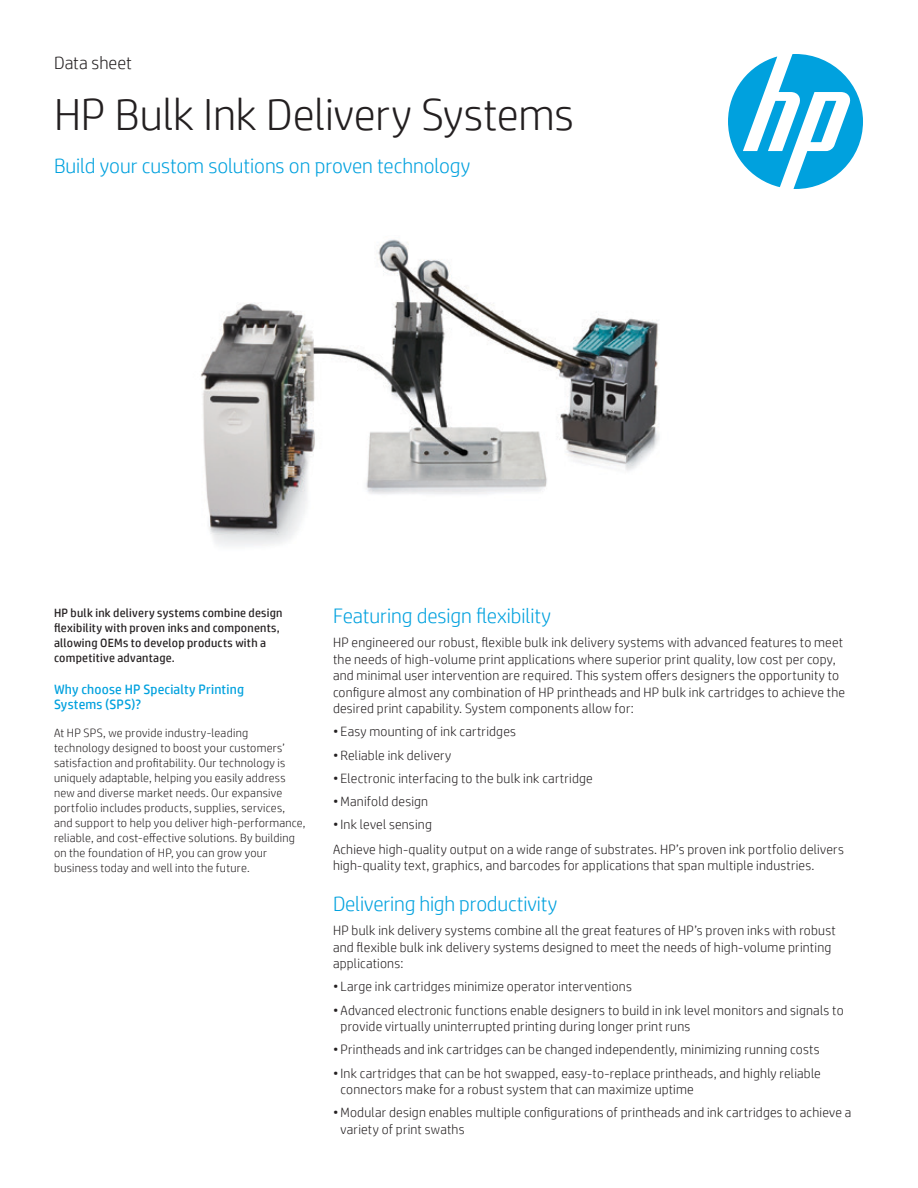
<style>
.page{position:relative;width:918px;height:1188px;background:#fff}
.page>*{position:absolute;margin:0;border:0;box-sizing:border-box;transform-origin:0 0}
.t1{font:300 45px "HP Simplified";letter-spacing:-.005em;color:#231f20}
.t2{font:300 21px "HP Simplified";letter-spacing:-.005em;color:#00a1de}
.t3{font:300 18px "HP Simplified";color:#231f20}
.t4{font:300 13.5px/16.5px "HP Simplified";letter-spacing:.015em;color:#231f20}
.t5{font:13.5px/15px "HP Simplified";letter-spacing:.015em;color:#00a1de}
.t6{font:300 12px/15px "HP Simplified";letter-spacing:.02em;color:#231f20}
.t7{font:12px/15px "HP Simplified";letter-spacing:.02em;color:#231f20}
</style>
<div class="page">
<svg style="left:728px;top:54px;width:135px;height:135px"></svg>
<img style="left:200px;top:239px;width:460px;height:307px">
<h3 class="t3" style="left:54px;top:51px;width:79px">Data sheet</h3>
<h1 class="t1" style="left:54px;top:85px;width:521px">HP Bulk Ink Delivery Systems</h1>
<h2 class="t2" style="left:54px;top:152px;width:418px">Build your custom solutions on proven technology</h2>
<p class="t7" style="left:54px;top:605px;width:230px">HP bulk ink delivery systems combine design flexibility with proven inks and components, allowing OEMs to develop products with a competitive advantage.</p>
<p class="t5" style="left:54px;top:681px;width:192px">Why choose HP Specialty Printing<br>Systems (SPS)?</p>
<p class="t6" style="left:54px;top:725px;width:253px">At HP SPS, we provide industry-leading technology designed to boost your customers’ satisfaction and profitability. Our technology is uniquely adaptable, helping you easily address new and diverse market needs. Our expansive portfolio includes products, supplies, services, and support to help you deliver high-performance, reliable, and cost-effective solutions. By building on the foundation of HP, you can grow your business today and well into the future.</p>
<h2 class="t2" style="left:333px;top:601px;width:220px">Featuring design flexibility</h2>
<p class="t4" style="left:333px;top:634px;width:514px">HP engineered our robust, flexible bulk ink delivery systems with advanced features to meet the needs of high-volume print applications where superior print quality, low cost per copy, and minimal user intervention are required. This system offers designers the opportunity to configure almost any combination of HP printheads and HP bulk ink cartridges to achieve the desired print capability. System components allow for:</p>
<p class="t4" style="left:333px;top:723px;width:185px">• Easy mounting of ink cartridges</p>
<p class="t4" style="left:333px;top:746px;width:120px">• Reliable ink delivery</p>
<p class="t4" style="left:333px;top:770px;width:261px">• Electronic interfacing to the bulk ink cartridge</p>
<p class="t4" style="left:333px;top:793px;width:97px">•Manifold design</p>
<p class="t4" style="left:333px;top:812px;width:512px;line-height:24.6px">•Ink level sensing<br>Achieve high-quality output on a wide range of substrates. HP’s proven ink portfolio delivers</p>
<p class="t4" style="left:333px;top:857px;width:483px">high-quality text, graphics, and barcodes for applications that span multiple industries.</p>
<h2 class="t2" style="left:333px;top:890px;width:226px">Delivering high productivity</h2>
<p class="t4" style="left:333px;top:922px;width:504px">HP bulk ink delivery systems combine all the great features of HP’s proven inks with robust and flexible bulk ink delivery systems designed to meet the needs of high-volume printing applications:</p>
<p class="t4" style="left:333px;top:978px;width:300px">• Large ink cartridges minimize operator interventions</p>
<p class="t4" style="left:341px;top:1001px;width:505px;text-indent:-8px">• Advanced electronic functions enable designers to build in ink level monitors and signals to provide virtually uninterrupted printing during longer print runs</p>
<p class="t4" style="left:333px;top:1041px;width:488px">• Printheads and ink cartridges can be changed independently, minimizing running costs</p>
<p class="t4" style="left:341px;top:1064px;width:482px;text-indent:-8px">•Ink cartridges that can be hot swapped, easy-to-replace printheads, and highly reliable connectors make for a robust system that can maximize uptime</p>
<p class="t4" style="left:341px;top:1104px;width:512px;text-indent:-8px">•Modular design enables multiple configurations of printheads and ink cartridges to achieve a variety of print swaths</p>
</div>
